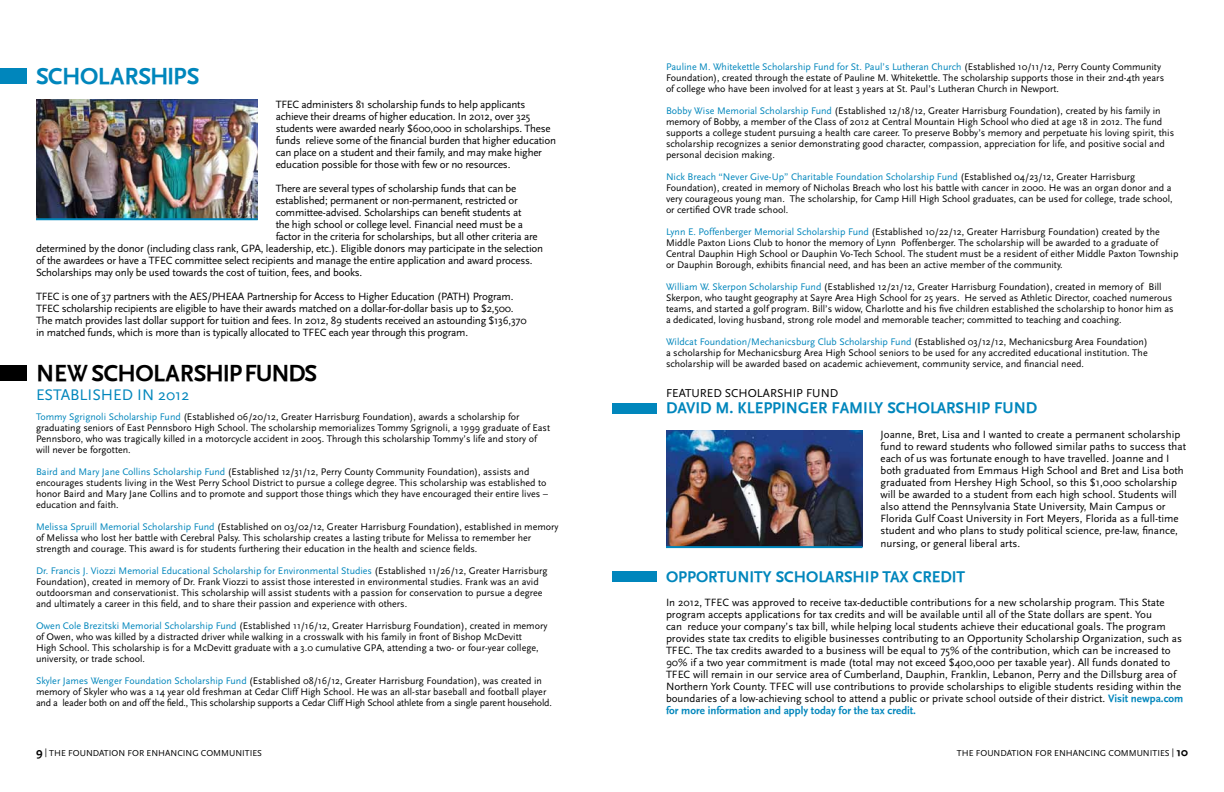
<style>
.page{position:relative;width:1224px;height:792px;background:#fff}
.page>*{position:absolute;margin:0;border:0;box-sizing:border-box;transform-origin:0 0}
.t1{font:700 24px "Scala Sans";letter-spacing:-.025em;color:#000}
.t2{font:700 24px "Scala Sans";letter-spacing:-.025em;color:#0086bc}
.t3{font:700 16px "Scala Sans";color:#0086bc}
.t4{font:16px "Scala Sans";color:#0086bc}
.t5{font:12px "Scala Sans";color:#000}
.t6{font:11px/12.1px "Scala Sans";color:#000}
.t7{font:11px/12px "Scala Sans";letter-spacing:-.02em;color:#000}
.t8{font:10px/11px "Scala Sans";color:#000}
.t9{font:9px "Scala Sans";color:#000}
.s1{color:#0086bc}
.s2{font-weight:700;color:#0086bc}
.s3{font-weight:700;font-size:12px}
</style>
<div class="page">
<div style="left:0;top:68px;width:27px;height:16px;background:#0086bc"></div>
<div style="left:0;top:365px;width:27px;height:16px;background:#000"></div>
<img style="left:36px;top:100px;width:222px;height:118px">
<hr style="left:36px;top:218px;width:222px;height:2px;background:#0086bc">
<div style="left:612px;top:403px;width:45px;height:10px;background:#0086bc"></div>
<img style="left:666px;top:430px;width:197px;height:116px">
<hr style="left:666px;top:546px;width:197px;height:2px;background:#0086bc">
<div style="left:612px;top:571px;width:45px;height:11px;background:#0086bc"></div>
<h1 class="t2" style="left:36px;top:63px;width:165px">SCHOLARSHIPS</h1>
<p class="t7" style="left:276px;top:98px;width:282px">TFEC administers 81 scholarship funds to help applicants achieve their dreams of higher education. In 2012, over 325 students were awarded nearly $600,000 in scholarships. These funds relieve some of the financial burden that higher education can place on a student and their family, and may make higher education possible for those with few or no resources.</p>
<p class="t7" style="left:276px;top:182px;width:242px">There are several types of scholarship funds that can be</p>
<p class="t7" style="left:276px;top:194px;width:244px">established; permanent or non-permanent, restricted or</p>
<p class="t7" style="left:276px;top:206px;width:247px">committee-advised. Scholarships can benefit students at</p>
<p class="t7" style="left:276px;top:218px;width:249px">the high school or college level. Financial need must be a</p>
<p class="t7" style="left:276px;top:230px;width:264px">factor in the criteria for scholarships, but all other criteria are</p>
<p class="t7" style="left:36px;top:242px;width:509px">determined by the donor (including class rank, GPA, leadership, etc.). Eligible donors may participate in the selection</p>
<p class="t7" style="left:36px;top:254px;width:498px">of the awardees or have a TFEC committee select recipients and manage the entire application and award process.</p>
<p class="t7" style="left:36px;top:266px;width:328px">Scholarships may only be used towards the cost of tuition, fees, and books.</p>
<p class="t7" style="left:36px;top:290px;width:492px">TFEC is one of 37 partners with the AES/PHEAA Partnership for Access to Higher Education (PATH) Program.<br>TFEC scholarship recipients are eligible to have their awards matched on a dollar-for-dollar basis up to $2,500.<br>The match provides last dollar support for tuition and fees. In 2012, 89 students received an astounding $136,370 in matched funds, which is more than is typically allocated to TFEC each year through this program.</p>
<h1 class="t1" style="left:36px;top:360px;width:283px">NEW SCHOLARSHIP FUNDS</h1>
<h2 class="t4" style="left:36px;top:386px;width:155px">ESTABLISHED IN 2012</h2>
<p class="t8" style="left:36px;top:411px;width:516px"><span class="s1">Tommy Sgrignoli Scholarship Fund</span> (Established 06/20/12, Greater Harrisburg Foundation), awards a scholarship for graduating seniors of East Pennsboro High School. The scholarship memorializes Tommy Sgrignoli, a 1999 graduate of East Pennsboro, who was tragically killed in a motorcycle accident in 2005. Through this scholarship Tommy’s life and story of will never be forgotten.</p>
<p class="t8" style="left:36px;top:466px;width:514px"><span class="s1">Baird and Mary Jane Collins Scholarship Fund</span> (Established 12/31/12, Perry County Community Foundation), assists and encourages students living in the West Perry School District to pursue a college degree. This scholarship was established to honor Baird and Mary Jane Collins and to promote and support those things which they have encouraged their entire lives – education and faith.</p>
<p class="t8" style="left:36px;top:521px;width:524px"><span class="s1">Melissa Spruill Memorial Scholarship Fund</span> (Established on 03/02/12, Greater Harrisburg Foundation), established in memory of Melissa who lost her battle with Cerebral Palsy. This scholarship creates a lasting tribute for Melissa to remember her strength and courage. This award is for students furthering their education in the health and science fields.</p>
<p class="t8" style="left:36px;top:565px;width:513px"><span class="s1">Dr. Francis J. Viozzi Memorial Educational Scholarship for Environmental Studies</span> (Established 11/26/12, Greater Harrisburg Foundation), created in memory of Dr. Frank Viozzi to assist those interested in environmental studies. Frank was an avid outdoorsman and conservationist. This scholarship will assist students with a passion for conservation to pursue a degree and ultimately a career in this field, and to share their passion and experience with others.</p>
<p class="t8" style="left:36px;top:620px;width:513px"><span class="s1">Owen Cole Brezitski Memorial Scholarship Fund</span> (Established 11/16/12, Greater Harrisburg Foundation), created in memory of Owen, who was killed by a distracted driver while walking in a crosswalk with his family in front of Bishop McDevitt<br>High School. This scholarship is for a McDevitt graduate with a 3.0 cumulative GPA, attending a two- or four-year college, university, or trade school.</p>
<p class="t8" style="left:36px;top:675px;width:518px"><span class="s1">Skyler James Wenger Foundation Scholarship Fund</span> (Established 08/16/12, Greater Harrisburg Foundation), was created in memory of Skyler who was a 14 year old freshman at Cedar Cliff High School. He was an all-star baseball and football player and a leader both on and off the field., This scholarship supports a Cedar Cliff High School athlete from a single parent household.</p>
<p class="t8" style="left:666px;top:62px;width:500px"><span class="s1">Pauline M. Whitekettle Scholarship Fund for St. Paul’s Lutheran Church</span> (Established 10/11/12, Perry County Community<br>Foundation), created through the estate of Pauline M. Whitekettle. The scholarship supports those in their 2nd-4th years of college who have been involved for at least 3 years at St. Paul’s Lutheran Church in Newport.</p>
<p class="t8" style="left:666px;top:106px;width:510px"><span class="s1">Bobby Wise Memorial Scholarship Fund</span> (Established 12/18/12, Greater Harrisburg Foundation), created by his family in memory of Bobby, a member of the Class of 2012 at Central Mountain High School who died at age 18 in 2012. The fund supports a college student pursuing a health care career. To preserve Bobby’s memory and perpetuate his loving spirit, this scholarship recognizes a senior demonstrating good character, compassion, appreciation for life, and positive social and personal decision making.</p>
<p class="t8" style="left:666px;top:172px;width:508px"><span class="s1">Nick Breach “Never Give-Up” Charitable Foundation Scholarship Fund</span> (Established 04/23/12, Greater Harrisburg Foundation), created in memory of Nicholas Breach who lost his battle with cancer in 2000. He was an organ donor and a very courageous young man. The scholarship, for Camp Hill High School graduates, can be used for college, trade school, or certified OVR trade school.</p>
<p class="t8" style="left:666px;top:227px;width:514px"><span class="s1">Lynn E. Poffenberger Memorial Scholarship Fund</span> (Established 10/22/12, Greater Harrisburg Foundation) created by the Middle Paxton Lions Club to honor the memory of Lynn Poffenberger. The scholarship will be awarded to a graduate of Central Dauphin High School or Dauphin Vo-Tech School. The student must be a resident of either Middle Paxton Township or Dauphin Borough, exhibits financial need, and has been an active member of the community.</p>
<p class="t8" style="left:666px;top:282px;width:509px"><span class="s1">William W. Skerpon Scholarship Fund</span> (Established 12/21/12, Greater Harrisburg Foundation), created in memory of Bill Skerpon, who taught geography at Sayre Area High School for 25 years. He served as Athletic Director, coached numerous teams, and started a golf program. Bill’s widow, Charlotte and his five children established the scholarship to honor him as a dedicated, loving husband, strong role model and memorable teacher; committed to teaching and coaching.</p>
<p class="t8" style="left:666px;top:337px;width:483px;text-align:justify"><span class="s1">Wildcat Foundation/Mechanicsburg Club Scholarship Fund</span> (Established 03/12/12, Mechanicsburg Area Foundation) a scholarship for Mechanicsburg Area High School seniors to be used for any accredited educational institution. The scholarship will be awarded based on academic achievement, community service, and financial need.</p>
<p class="t5" style="left:666px;top:387px;width:174px">FEATURED SCHOLARSHIP FUND</p>
<h2 class="t3" style="left:666px;top:400px;width:373px">DAVID M. KLEPPINGER FAMILY SCHOLARSHIP FUND</h2>
<p class="t6" style="left:881px;top:428px;width:307px">Joanne, Bret, Lisa and I wanted to create a permanent scholarship fund to reward students who followed similar paths to success that each of us was fortunate enough to have travelled. Joanne and I both graduated from Emmaus High School and Bret and Lisa both graduated from Hershey High School, so this $1,000 scholarship will be awarded to a student from each high school. Students will also attend the Pennsylvania State University, Main Campus or Florida Gulf Coast University in Fort Meyers, Florida as a full-time student and who plans to study political science, pre-law, finance, nursing, or general liberal arts.</p>
<h2 class="t3" style="left:666px;top:568px;width:301px">OPPORTUNITY SCHOLARSHIP TAX CREDIT</h2>
<p class="t6" style="left:666px;top:596px;width:519px">In 2012, TFEC was approved to receive tax-deductible contributions for a new scholarship program. This State program accepts applications for tax credits and will be available until all of the State dollars are spent. You<br>can reduce your company’s tax bill, while helping local students achieve their educational goals. The program provides state tax credits to eligible businesses contributing to an Opportunity Scholarship Organization, such as TFEC. The tax credits awarded to a business will be equal to 75% of the contribution, which can be increased to 90% if a two year commitment is made (total may not exceed $400,000 per taxable year). All funds donated to TFEC will remain in our service area of Cumberland, Dauphin, Franklin, Lebanon, Perry and the Dillsburg area of Northern York County. TFEC will use contributions to provide scholarships to eligible students residing within the boundaries of a low-achieving school to attend a public or private school outside of their district. <span class="s2">Visit newpa.com for more information and apply today for the tax credit.</span></p>
<p class="t9" style="left:36px;top:748px;width:228px"><span class="s3">9</span> | THE FOUNDATION FOR ENHANCING COMMUNITIES</p>
<p class="t9" style="left:957px;top:748px;width:233px">THE FOUNDATION FOR ENHANCING COMMUNITIES | <span class="s3">10</span></p>
</div>
